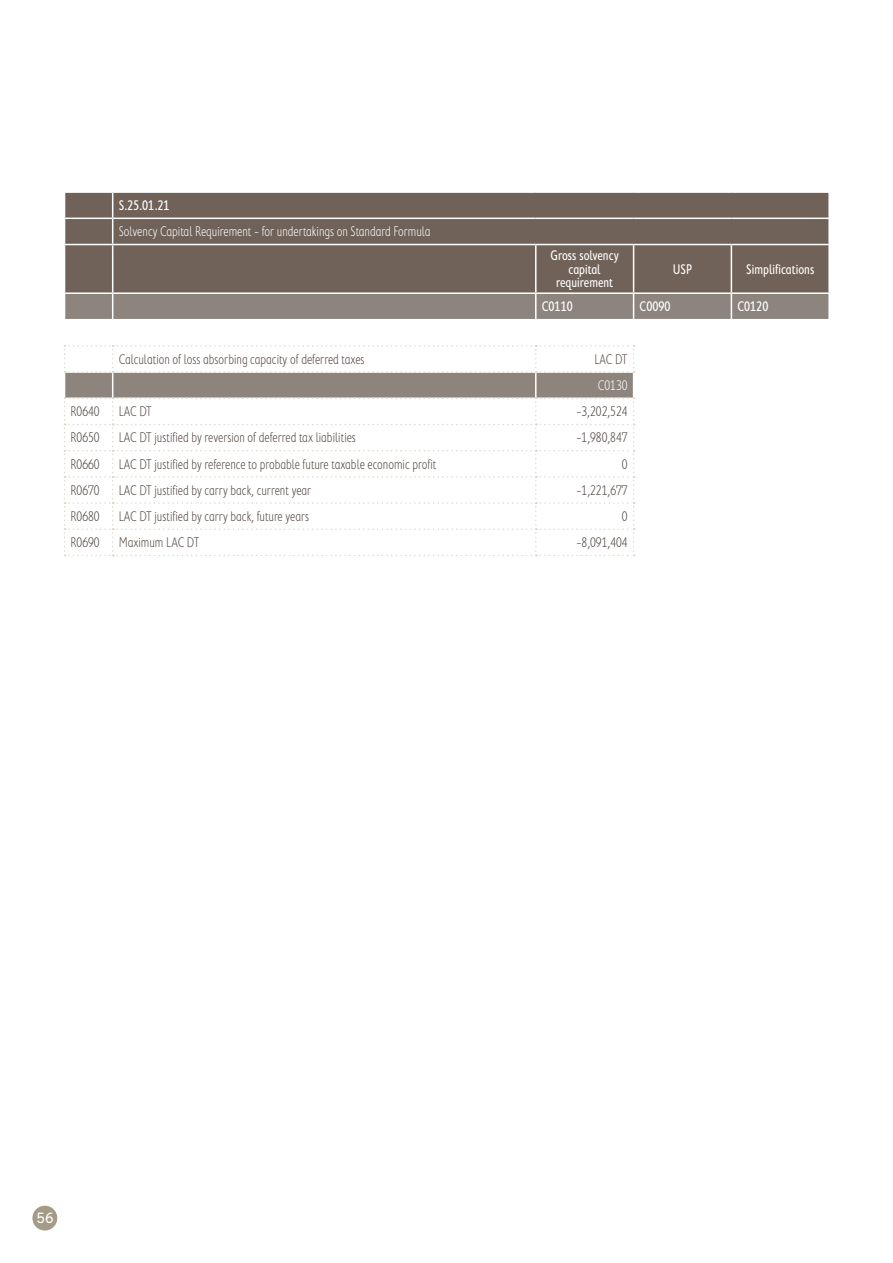
<style>
.page{position:relative;width:893px;height:1263px;background:#fff}
.page>*{position:absolute;margin:0;border:0;box-sizing:border-box;transform-origin:0 0}
.t1{font:500 15px "Booster Next FY";color:#fff}
.t2{font:300 condensed 14.25px "Cambridge Round";color:#51443f}
.t3{font:condensed 14.25px/13.5px "Cambridge Round";color:#fff;text-align:center}
.t4{font:300 condensed 14.25px "Cambridge Round";color:#fff}
</style>
<div class="page">
<div style="left:32px;top:1206px;width:25px;height:24px;background:#a49c87;border-radius:50%"></div>
<div style="left:65px;top:193px;width:763px;height:99px;background:#706259"></div>
<div style="left:65px;top:294px;width:763px;height:25px;background:#8d847e"></div>
<hr style="left:64px;top:218px;width:49px;height:1px;background:#fff">
<hr style="left:113px;top:218px;width:423px;height:1px;background:#fff">
<svg style="left:112px;top:193px;width:1px;height:51px"></svg>
<hr style="left:536px;top:218px;width:98px;height:1px;background:#fff">
<hr style="left:634px;top:218px;width:97px;height:1px;background:#fff">
<hr style="left:731px;top:218px;width:99px;height:1px;background:#fff">
<hr style="left:64px;top:244px;width:49px;height:1px;background:#fff">
<hr style="left:113px;top:244px;width:423px;height:1px;background:#fff">
<hr style="left:112px;top:245px;width:1px;height:47px;background:#fff">
<hr style="left:536px;top:244px;width:98px;height:1px;background:#fff">
<hr style="left:535px;top:245px;width:1px;height:47px;background:#fff">
<hr style="left:634px;top:244px;width:97px;height:1px;background:#fff">
<hr style="left:633px;top:245px;width:1px;height:47px;background:#fff">
<hr style="left:731px;top:244px;width:99px;height:1px;background:#fff">
<hr style="left:731px;top:245px;width:1px;height:47px;background:#fff">
<svg style="left:112px;top:294px;width:1px;height:25px"></svg>
<svg style="left:535px;top:294px;width:1px;height:25px"></svg>
<svg style="left:633px;top:294px;width:1px;height:25px"></svg>
<svg style="left:731px;top:294px;width:1px;height:26px"></svg>
<svg style="left:64px;top:345px;width:571px;height:211px"></svg>
<p class="t3" style="left:119px;top:198px;width:52px">S.25.01.21</p>
<p class="t4" style="left:119px;top:223px;width:313px">Solvency Capital Requirement - for undertakings on Standard Formula</p>
<p class="t3" style="left:550px;top:248px;width:70px">Gross solvency capital requirement</p>
<p class="t3" style="left:673px;top:262px;width:21px">USP</p>
<p class="t3" style="left:746px;top:262px;width:70px">Simplifications</p>
<p class="t3" style="left:542px;top:300px;width:32px">C0110</p>
<p class="t3" style="left:640px;top:300px;width:32px">C0090</p>
<p class="t3" style="left:737px;top:300px;width:32px">C0120</p>
<p class="t2" style="left:119px;top:351px;width:247px">Calculation of loss absorbing capacity of deferred taxes</p>
<p class="t2" style="left:594px;top:351px;width:35px">LAC DT</p>
<p class="t4" style="left:598px;top:377px;width:31px">C0130</p>
<p class="t2" style="left:71px;top:403px;width:31px">R0640</p>
<p class="t2" style="left:119px;top:403px;width:35px">LAC DT</p>
<p class="t2" style="left:576px;top:403px;width:53px">-3,202,524</p>
<p class="t2" style="left:71px;top:429px;width:31px">R0650</p>
<p class="t2" style="left:119px;top:429px;width:239px">LAC DT justified by reversion of deferred tax liabilities</p>
<p class="t2" style="left:576px;top:429px;width:53px">-1,980,847</p>
<p class="t2" style="left:71px;top:456px;width:31px">R0660</p>
<p class="t2" style="left:119px;top:456px;width:319px">LAC DT justified by reference to probable future taxable economic profit</p>
<p class="t2" style="left:622px;top:456px;width:7px">0</p>
<p class="t2" style="left:71px;top:482px;width:31px">R0670</p>
<p class="t2" style="left:119px;top:482px;width:194px">LAC DT justified by carry back, current year</p>
<p class="t2" style="left:576px;top:482px;width:53px">-1,221,677</p>
<p class="t2" style="left:71px;top:508px;width:31px">R0680</p>
<p class="t2" style="left:119px;top:508px;width:192px">LAC DT justified by carry back, future years</p>
<p class="t2" style="left:622px;top:508px;width:7px">0</p>
<p class="t2" style="left:71px;top:534px;width:31px">R0690</p>
<p class="t2" style="left:119px;top:534px;width:82px">Maximum LAC DT</p>
<p class="t2" style="left:576px;top:534px;width:53px">-8,091,404</p>
<p class="t1" style="left:37px;top:1208px;width:19px">56</p>
</div>
